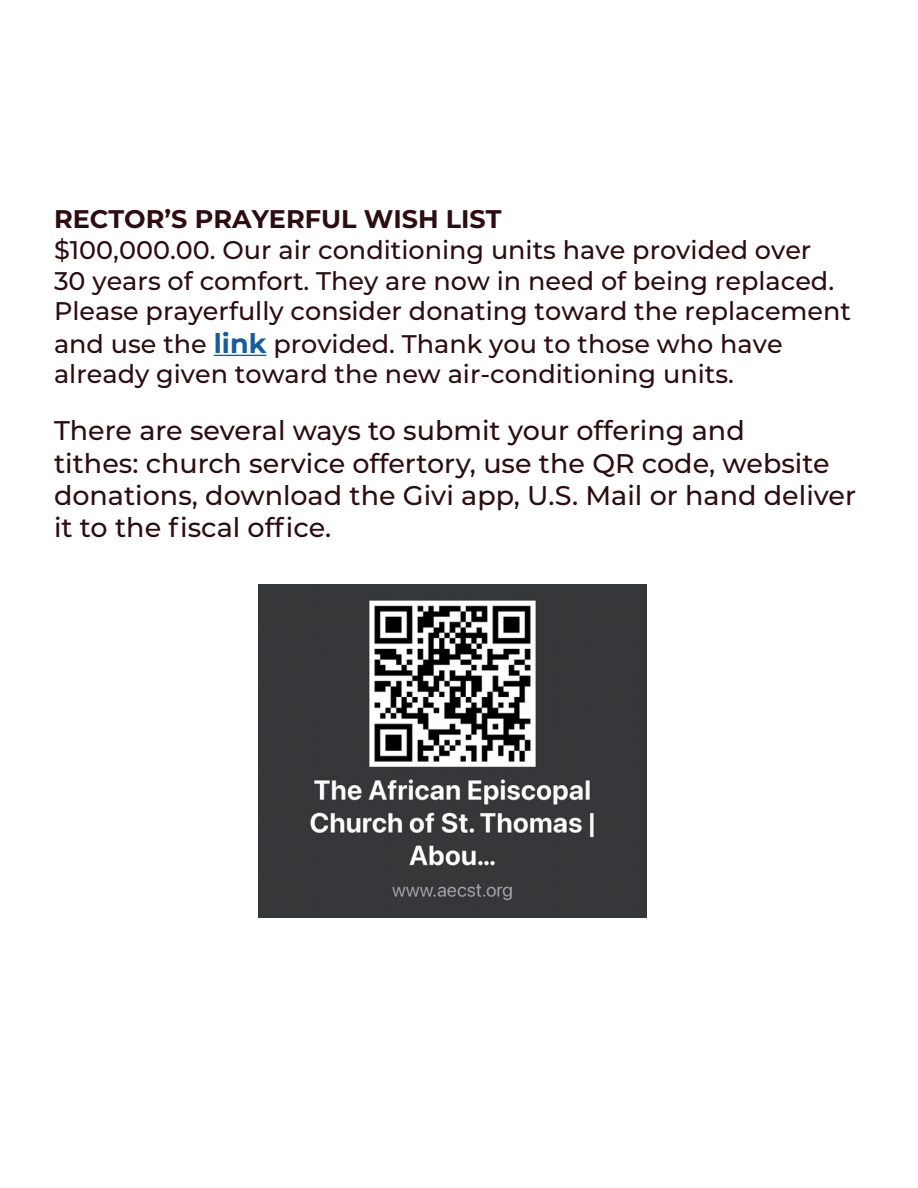
<style>
.page{position:relative;width:918px;height:1188px;background:#fff}
.page>*{position:absolute;margin:0;border:0;box-sizing:border-box;transform-origin:0 0}
.Paragraph_Style_1{font:500 27px/32.4px "Montserrat";color:#2d0d0f}
.Paragraph_Style_1-2{font:500 25.5px/31px "Montserrat";color:#2d0d0f}
.Paragraph_Style_1-3{font:700 25.5px "Montserrat";color:#2d0d0f}
.s1{font-weight:700;font-size:27px;color:#175d9e}
</style>
<div class="page">
<hr style="left:214px;top:355px;width:52px;height:1px;background:#175d9e">
<img style="left:259px;top:585px;width:388px;height:333px">
<p class="Paragraph_Style_1-3" style="left:54px;top:201px;width:449px">RECTOR’S PRAYERFUL WISH LIST</p>
<p class="Paragraph_Style_1-2" style="left:54px;top:233px;width:799px">$100,000.00. Our air conditioning units have provided over<br>30 years of comfort. They are now in need of being replaced.<br>Please prayerfully consider donating toward the replacement and use the <span class="s1">link</span> provided. Thank you to those who have already given toward the new air-conditioning units.</p>
<p class="Paragraph_Style_1" style="left:54px;top:413px;width:804px">There are several ways to submit your offering and<br>tithes: church service offertory, use the QR code, website donations, download the Givi app, U.S. Mail or hand deliver it to the fiscal office.</p>
</div>
